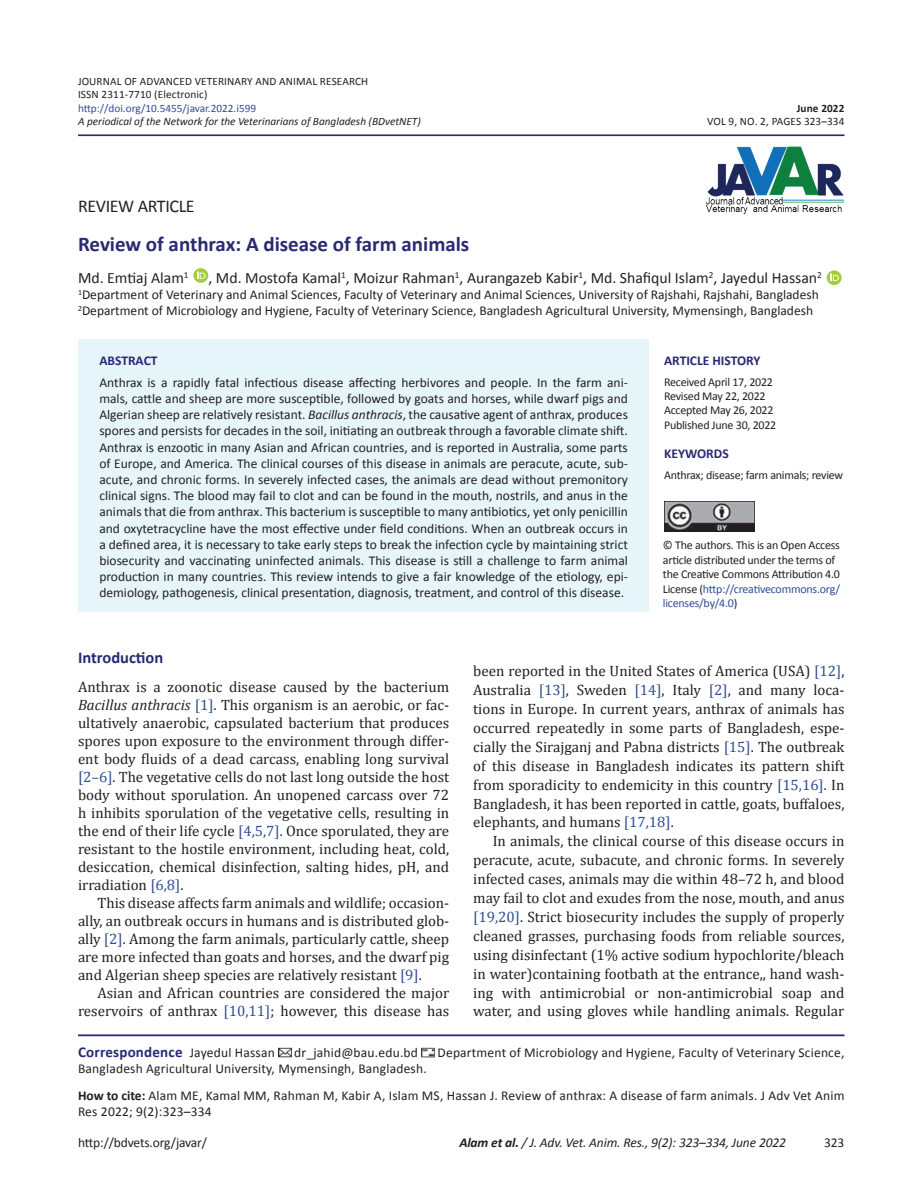
<style>
.page{position:relative;width:918px;height:1188px;background:#fff}
.page>*{position:absolute;margin:0;border:0;box-sizing:border-box;transform-origin:0 0}
.Article_Title{font:700 21px "Calibri";color:#292a73}
.Issue_Date{font:18px "Calibri";letter-spacing:-.02em;color:#231f20}
.Head_A{font:700 16.5px "Calibri";color:#292a73}
.Authors{font:15.75px "Calibri";color:#231f20}
.Para_Indent{font:15px/18.9px "Cambria";color:#231f20;text-align:justify}
.Para_1st{font:15px/18px "Cambria";color:#231f20;text-align:justify}
.Author_Deatiles{font:700 15px "Calibri";letter-spacing:.015em;color:#292a73}
.ABSTRACT_TXT{font:13.5px/16.2px "Calibri";color:#231f20;text-align:justify}
.Author_Deatiles-2{font:13.5px/16.2px "Calibri";letter-spacing:.015em;color:#231f20}
.Affliation{font:13.5px "Calibri";color:#231f20}
.t1{font:italic 13.5px "Calibri";letter-spacing:-.01em;color:#231f20}
.ABSTRACT_HD{font:700 13.5px "Calibri";color:#292a73}
.Issue_Date-2{font:12px/14.4px "Calibri";letter-spacing:-.02em;color:#231f20}
.VOL{font:11.25px "Calibri";letter-spacing:.01em;color:#231f20}
.DOI{font:italic 11.25px "Calibri";color:#231f20}
.VOL-2{font:11.25px "Calibri";color:#304d94}
.DOI-2{font:11.25px "Calibri";letter-spacing:.01em;color:#231f20}
.VOL-3{font:700 11.25px "Calibri";letter-spacing:.01em;color:#231f20}
.s1{font-style:italic}
.s2{color:#304d94}
.s3{font-weight:400;font-size:13.5px;color:#231f20}
.s4{font-weight:700}
</style>
<div class="page">
<hr style="left:78px;top:134px;width:767px;height:2px;background:#292a73">
<svg style="left:193px;top:268px;width:15px;height:15px"></svg>
<svg style="left:197px;top:271px;width:9px;height:8px"></svg>
<svg style="left:826px;top:271px;width:12px;height:14px"></svg>
<svg style="left:827px;top:270px;width:15px;height:15px"></svg>
<svg style="left:831px;top:273px;width:8px;height:8px"></svg>
<hr style="left:78px;top:1034px;width:767px;height:2px;background:#292a73">
<svg style="left:278px;top:1047px;width:13px;height:11px"></svg>
<svg style="left:421px;top:1047px;width:13px;height:11px"></svg>
<img style="left:705px;top:146px;width:140px;height:69px">
<div style="left:78px;top:339px;width:571px;height:273px;background:#e5f5fa"></div>
<img style="left:664px;top:501px;width:91px;height:31px">
<p class="VOL" style="left:78px;top:74px;width:292px">JOURNAL OF ADVANCED VETERINARY AND ANIMAL RESEARCH</p>
<p class="VOL" style="left:78px;top:88px;width:131px">ISSN 2311-7710 (Electronic)</p>
<p class="VOL-2" style="left:78px;top:101px;width:180px">http://doi.org/10.5455/javar.2022.i599</p>
<p class="VOL-3" style="left:797px;top:101px;width:49px">June 2022</p>
<p class="DOI" style="left:78px;top:115px;width:344px">A periodical of the Network for the Veterinarians of Bangladesh (BDvetNET)</p>
<p class="DOI-2" style="left:707px;top:115px;width:139px">VOL 9, NO. 2, PAGES 323–334</p>
<p class="Issue_Date" style="left:78px;top:195px;width:118px">REVIEW ARTICLE</p>
<p class="Article_Title" style="left:78px;top:231px;width:393px">Review of anthrax: A disease of farm animals</p>
<p class="Authors" style="left:78px;top:268px;width:112px">Md. Emtiaj Alam<sup>1</sup></p>
<p class="Authors" style="left:208px;top:268px;width:615px">, Md. Mostofa Kamal<sup>1</sup>, Moizur Rahman<sup>1</sup>, Aurangazeb Kabir<sup>1</sup>, Md. Shafiqul Islam<sup>2</sup>, Jayedul Hassan<sup>2</sup></p>
<p class="Affliation" style="left:78px;top:286px;width:742px"><sup>1</sup>Department of Veterinary and Animal Sciences, Faculty of Veterinary and Animal Sciences, University of Rajshahi, Rajshahi, Bangladesh</p>
<p class="Affliation" style="left:78px;top:303px;width:737px"><sup>2</sup>Department of Microbiology and Hygiene, Faculty of Veterinary Science, Bangladesh Agricultural University, Mymensingh, Bangladesh</p>
<p class="ABSTRACT_HD" style="left:99px;top:352px;width:60px">ABSTRACT</p>
<p class="ABSTRACT_TXT" style="left:99px;top:374px;width:530px">Anthrax is a rapidly fatal infectious disease affecting herbivores and people. In the farm ani&shy;mals, cattle and sheep are more susceptible, followed by goats and horses, while dwarf pigs and Algerian sheep are relatively resistant. <span class="s1">Bacillus anthracis</span>, the causative agent of anthrax, produces spores and persists for decades in the soil, initiating an outbreak through a favorable climate shift.<br>Anthrax is enzootic in many Asian and African countries, and is reported in Australia, some parts of Europe, and America. The clinical courses of this disease in animals are peracute, acute, sub&shy;acute, and chronic forms. In severely infected cases, the animals are dead without premonitory clinical signs. The blood may fail to clot and can be found in the mouth, nostrils, and anus in the animals that die from anthrax. This bacterium is susceptible to many antibiotics, yet only penicillin and oxytetracycline have the most effective under field conditions. When an outbreak occurs in a defined area, it is necessary to take early steps to break the infection cycle by maintaining strict biosecurity and vaccinating uninfected animals. This disease is still a challenge to farm animal production in many countries. This review intends to give a fair knowledge of the etiology, epi&shy;demiology, pathogenesis, clinical presentation, diagnosis, treatment, and control of this disease.</p>
<p class="ABSTRACT_HD" style="left:664px;top:352px;width:98px">ARTICLE HISTORY</p>
<p class="Issue_Date-2" style="left:664px;top:374px;width:110px">Received April 17, 2022</p>
<p class="Issue_Date-2" style="left:664px;top:388px;width:103px">Revised May 22, 2022</p>
<p class="Issue_Date-2" style="left:664px;top:403px;width:111px">Accepted May 26, 2022</p>
<p class="Issue_Date-2" style="left:664px;top:417px;width:114px">Published June 30, 2022</p>
<p class="ABSTRACT_HD" style="left:664px;top:446px;width:66px">KEYWORDS</p>
<p class="Issue_Date-2" style="left:664px;top:467px;width:181px">Anthrax; disease; farm animals; review</p>
<p class="Issue_Date-2" style="left:663px;top:538px;width:179px">© The authors. This is an Open Access article distributed under the terms of the Creative Commons Attribution 4.0<br>License (<span class="s2">http://creativecommons.org/ licenses/by/4.0</span>)</p>
<p class="Head_A" style="left:78px;top:648px;width:87px">Introduction</p>
<p class="Para_1st" style="left:78px;top:678px;width:373px">Anthrax is a zoonotic disease caused by the bacterium <span class="s1">Bacillus anthracis</span> <span class="s2">[1]</span>. This organism is an aerobic, or fac&shy;ultatively anaerobic, capsulated bacterium that produces spores upon exposure to the environment through differ&shy;ent body fluids of a dead carcass, enabling long survival <span class="s2">[2–6]</span>. The vegetative cells do not last long outside the host body without sporulation. An unopened carcass over 72 h inhibits sporulation of the vegetative cells, resulting in the end of their life cycle <span class="s2">[4,5,7]</span>. Once sporulated, they are resistant to the hostile environment, including heat, cold, desiccation, chemical disinfection, salting hides, pH, and irradiation <span class="s2">[6,8]</span>.</p>
<p class="Para_Indent" style="left:78px;top:894px;width:373px;line-height:18px;text-indent:20px">This disease affects farm animals and wildlife; occasion&shy;ally, an outbreak occurs in humans and is distributed glob&shy;ally <span class="s2">[2]</span>. Among the farm animals, particularly cattle, sheep are more infected than goats and horses, and the dwarf pig and Algerian sheep species are relatively resistant <span class="s2">[9]</span>.</p>
<p class="Para_Indent" style="left:78px;top:984px;width:373px;line-height:18px;text-align:right">Asian and African countries are considered the major reservoirs of anthrax <span class="s2">[10,11]</span>; however, this disease has</p>
<p class="Para_Indent" style="left:473px;top:662px;width:373px">been reported in the United States of America (USA) <span class="s2">[12]</span>, Australia <span class="s2">[13]</span>, Sweden <span class="s2">[14]</span>, Italy <span class="s2">[2]</span>, and many loca&shy;tions in Europe. In current years, anthrax of animals has occurred repeatedly in some parts of Bangladesh, espe&shy;cially the Sirajganj and Pabna districts <span class="s2">[15]</span>. The outbreak of this disease in Bangladesh indicates its pattern shift from sporadicity to endemicity in this country <span class="s2">[15,16]</span>. In Bangladesh, it has been reported in cattle, goats, buffaloes, elephants, and humans <span class="s2">[17,18]</span>.</p>
<p class="Para_Indent" style="left:473px;top:832px;width:373px;text-indent:20px">In animals, the clinical course of this disease occurs in peracute, acute, subacute, and chronic forms. In severely infected cases, animals may die within 48–72 h, and blood may fail to clot and exudes from the nose, mouth, and anus <span class="s2">[19,20]</span>. Strict biosecurity includes the supply of properly cleaned grasses, purchasing foods from reliable sources, using disinfectant (1% active sodium hypochlorite/bleach in water)containing footbath at the entrance,, hand wash&shy;ing with antimicrobial or non-antimicrobial soap and water, and using gloves while handling animals. Regular</p>
<p class="Author_Deatiles" style="left:78px;top:1043px;width:198px">Correspondence <span class="s3">Jayedul Hassan</span></p>
<p class="Author_Deatiles-2" style="left:294px;top:1044px;width:125px">dr_jahid@bau.edu.bd</p>
<p class="Author_Deatiles-2" style="left:438px;top:1044px;width:408px">Department of Microbiology and Hygiene, Faculty of Veterinary Science,</p>
<p class="Author_Deatiles-2" style="left:78px;top:1060px;width:350px">Bangladesh Agricultural University, Mymensingh, Bangladesh.</p>
<p class="Author_Deatiles-2" style="left:78px;top:1087px;width:768px"><span class="s4">How to cite:</span> Alam ME, Kamal MM, Rahman M, Kabir A, Islam MS, Hassan J. Review of anthrax: A disease of farm animals. J Adv Vet Anim<br>Res 2022; 9(2):323–334</p>
<p class="ABSTRACT_TXT" style="left:78px;top:1133px;width:131px">http://bdvets.org/javar/</p>
<p class="t1" style="left:459px;top:1134px;width:328px"><span class="s4">Alam et al.</span> / J. Adv. Vet. Anim. Res., 9(2): 323–334, June 2022</p>
<p class="ABSTRACT_TXT" style="left:824px;top:1133px;width:22px">323</p>
</div>
